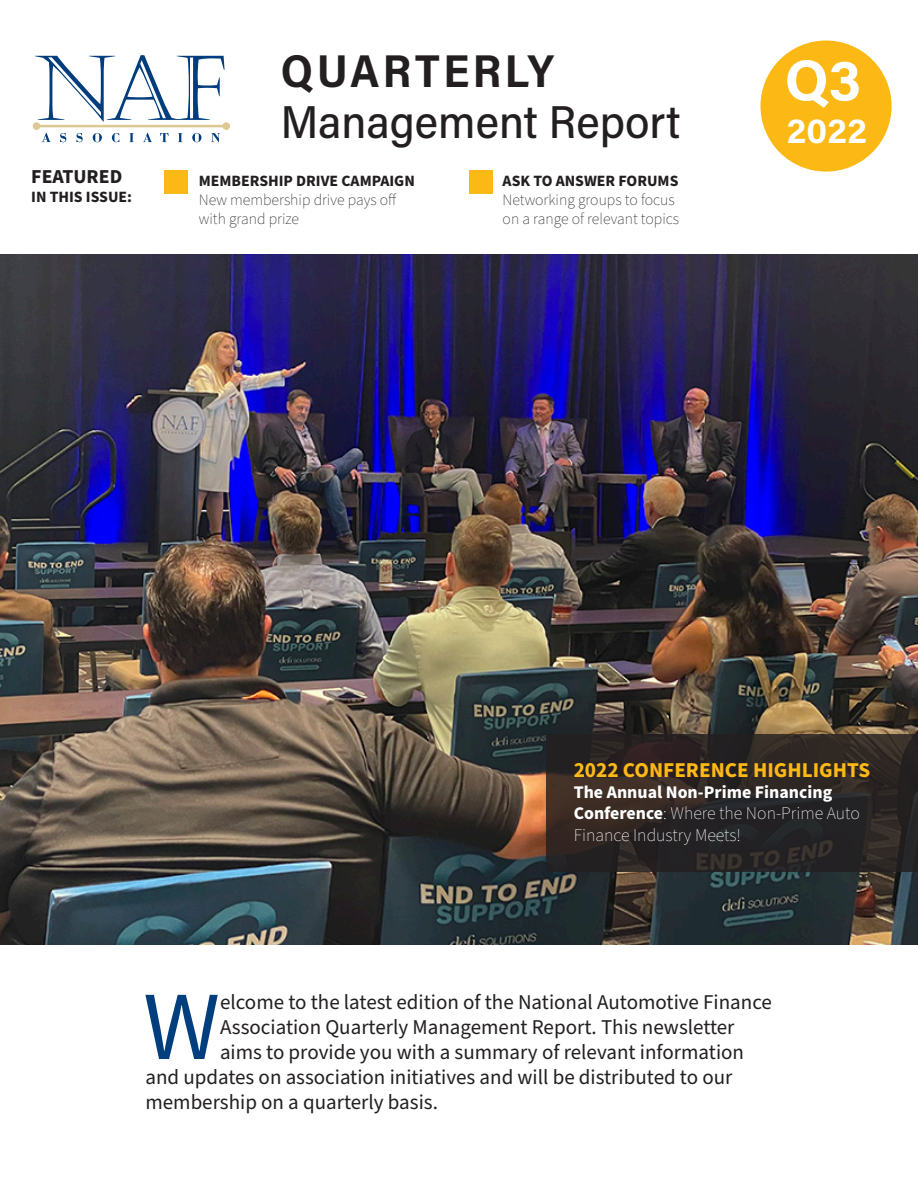
<style>
.page{position:relative;width:918px;height:1188px;background:#fff}
.page>*{position:absolute;margin:0;border:0;box-sizing:border-box;transform-origin:0 0}
.Body_Text{font:97.8px "Source Sans Pro";color:#003e7e}
.Cover_Page_-_Dates{font:700 57.9px "Acumin Pro";color:#fff}
.Newsletter_Title{font:46.2px "Acumin Variable Concept";color:#231f20}
.Newsletter_Title-2{font:46.2px "Acumin Variable Concept";letter-spacing:.07em;color:#231f20}
.Cover_Page_-_Dates-2{font:700 35.25px "Acumin Pro";color:#fff}
.Body_Text-2{font:700 21.15px "Source Sans Pro";color:#fcb814}
.Body_Text-3{font:21px "Source Sans Pro";color:#231f20}
.Body_Text-4{font:700 19.8px "Source Sans Pro";color:#231f20}
.Body_Text-5{font:200 17.85px/21.3px "Source Sans Pro";color:#fff}
.Body_Text-6{font:200 15.75px/18.9px "Source Sans Pro";color:#231f20}
.Body_Text-7{font:700 15.75px "Source Sans Pro";color:#231f20}
.s1{font-weight:700}
</style>
<div class="page">
<img style="left:0;top:254px;width:918px;height:691px">
<div style="left:760px;top:41px;width:132px;height:131px;background:#fcb814;border-radius:50%"></div>
<div style="left:535px;top:710px;width:383px;height:168px;background:#231f20;opacity:.28"></div>
<svg style="left:546px;top:734px;width:372px;height:138px;background:#2c2524"></svg>
<svg style="left:35px;top:55px;width:190px;height:67px"></svg>
<hr style="left:40px;top:125px;width:183px;height:2px;background:#dbc893">
<div style="left:33px;top:123px;width:7px;height:6px;background:#dbc893;border-radius:50%"></div>
<div style="left:33px;top:122px;width:7px;height:8px;border:1px solid #dbc893;border-radius:50%"></div>
<div style="left:223px;top:123px;width:7px;height:6px;background:#dbc893;border-radius:50%"></div>
<div style="left:223px;top:122px;width:7px;height:8px;border:1px solid #dbc893;border-radius:50%"></div>
<svg style="left:42px;top:133px;width:9px;height:9px"></svg>
<svg style="left:60px;top:133px;width:6px;height:9px"></svg>
<svg style="left:76px;top:133px;width:7px;height:9px"></svg>
<svg style="left:93px;top:133px;width:9px;height:9px"></svg>
<svg style="left:112px;top:133px;width:7px;height:9px"></svg>
<svg style="left:129px;top:133px;width:5px;height:9px"></svg>
<svg style="left:143px;top:133px;width:9px;height:9px"></svg>
<svg style="left:160px;top:133px;width:9px;height:9px"></svg>
<svg style="left:178px;top:133px;width:4px;height:9px"></svg>
<svg style="left:192px;top:133px;width:9px;height:9px"></svg>
<svg style="left:211px;top:133px;width:9px;height:9px"></svg>
<div style="left:164px;top:170px;width:24px;height:24px;background:#fcb814"></div>
<div style="left:470px;top:170px;width:23px;height:24px;background:#fcb814"></div>
<p class="Body_Text-4" style="left:31px;top:163px;width:93px">FEATURED</p>
<p class="Body_Text-7" style="left:31px;top:186px;width:102px">IN THIS ISSUE:</p>
<p class="Newsletter_Title-2" style="left:281px;top:39px;width:275px">QUARTERLY</p>
<p class="Newsletter_Title" style="left:281px;top:91px;width:401px">Management Report</p>
<p class="Body_Text-7" style="left:199px;top:170px;width:218px">MEMBERSHIP DRIVE CAMPAIGN</p>
<p class="Body_Text-6" style="left:199px;top:191px;width:199px">New membership drive pays off with grand prize</p>
<p class="Body_Text-7" style="left:503px;top:170px;width:177px">ASK TO ANSWER FORUMS</p>
<p class="Body_Text-6" style="left:503px;top:191px;width:178px">Networking groups to focus on a range of relevant topics</p>
<p class="Cover_Page_-_Dates" style="left:784px;top:39px;width:78px">Q3</p>
<p class="Cover_Page_-_Dates-2" style="left:787px;top:106px;width:82px">2022</p>
<p class="Body_Text-2" style="left:574px;top:755px;width:298px">2022 CONFERENCE HIGHLIGHTS</p>
<p class="Body_Text-5" style="left:574px;top:782px;width:288px"><span class="s1">The Annual Non-Prime Financing<br>Conference</span>: Where the Non-Prime Auto<br>Finance Industry Meets!</p>
<p class="Body_Text" style="left:143px;top:961px;width:78px">W</p>
<p class="Body_Text-3" style="left:220px;top:988px;width:553px">elcome to the latest edition of the National Automotive Finance</p>
<p class="Body_Text-3" style="left:220px;top:1013px;width:516px">Association Quarterly Management Report. This newsletter</p>
<p class="Body_Text-3" style="left:220px;top:1038px;width:526px">aims to provide you with a summary of relevant information</p>
<p class="Body_Text-3" style="left:145px;top:1063px;width:589px">and updates on association initiatives and will be distributed to our</p>
<p class="Body_Text-3" style="left:145px;top:1088px;width:294px">membership on a quarterly basis.</p>
</div>
